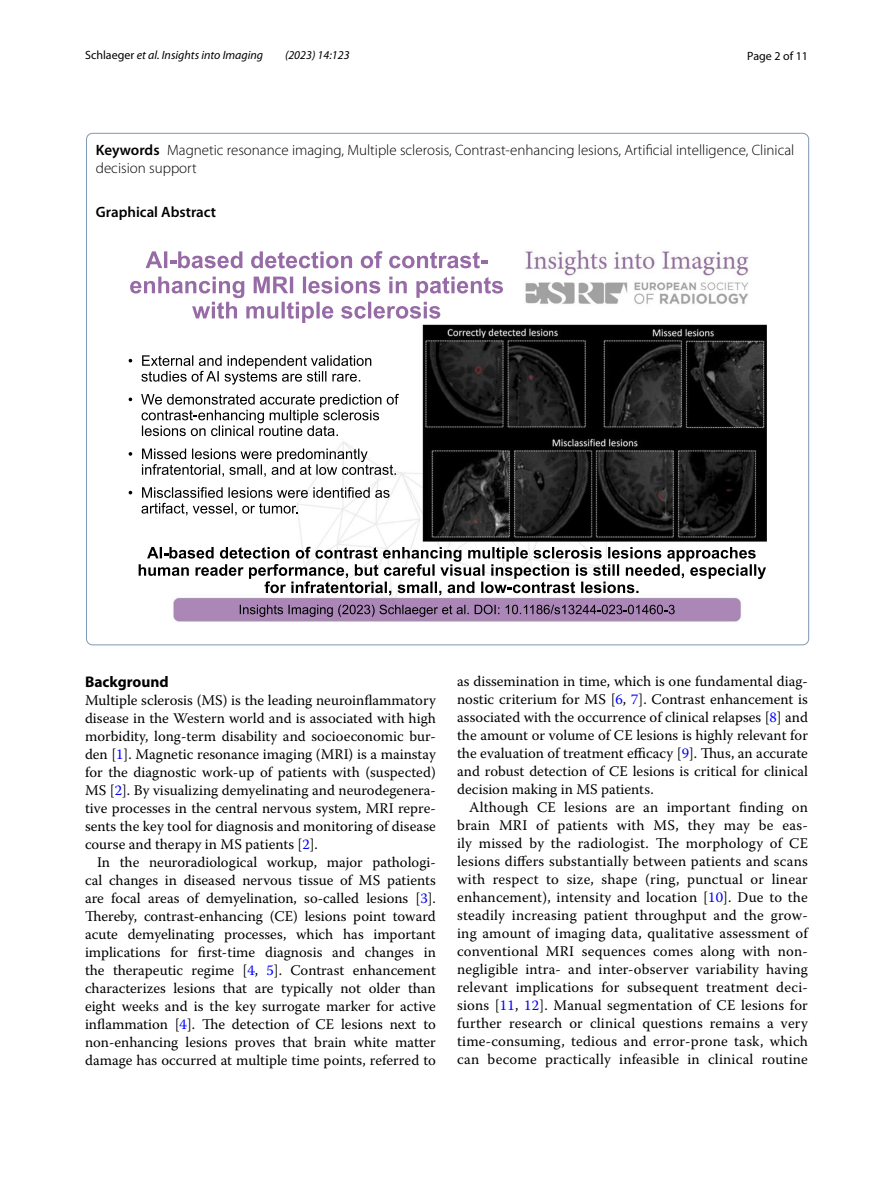
<style>
.page{position:relative;width:893px;height:1187px;background:#fff}
.page>*{position:absolute;margin:0;border:0;box-sizing:border-box;transform-origin:0 0}
.t1{font:700 15.45px "Myriad Pro";color:#000}
.t2{font:300 15px/18px "Myriad Pro";color:#000}
.t3{font:600 15px "Myriad Pro";color:#000}
.t4{font:14.7px/18px "Warnock Pro";color:#000;text-align:justify}
.t5{font:italic 12px "Myriad Pro";color:#000}
.t6{font:12px "Myriad Pro";color:#000}
.s1{font-style:normal}
.s2{font-weight:600}
.s3{color:#00f}
</style>
<div class="page">
<img style="left:173px;top:250px;width:593px;height:372px">
<svg style="left:141px;top:355px;width:230px;height:29px"></svg>
<svg style="left:129px;top:397px;width:3px;height:4px"></svg>
<svg style="left:141px;top:394px;width:258px;height:42px"></svg>
<svg style="left:142px;top:448px;width:254px;height:29px"></svg>
<svg style="left:141px;top:487px;width:249px;height:28px"></svg>
<svg style="left:139px;top:546px;width:627px;height:49px"></svg>
<svg style="left:146px;top:251px;width:342px;height:17px"></svg>
<svg style="left:130px;top:276px;width:373px;height:47px"></svg>
<svg style="left:240px;top:604px;width:435px;height:13px;background:#85698f"></svg>
<p class="t5" style="left:85px;top:48px;width:180px"><span class="s1">Schlaeger</span> et al. Insights into Imaging</p>
<p class="t5" style="left:285px;top:48px;width:66px">(2023) 14:123</p>
<p class="t6" style="left:747px;top:48px;width:62px">Page 2 of 11</p>
<p class="t2" style="left:96px;top:142px;width:700px"><span class="s2">Keywords</span> Magnetic resonance imaging, Multiple sclerosis, Contrast-enhancing lesions, Artificial intelligence, Clinical decision support</p>
<p class="t3" style="left:96px;top:202px;width:122px">Graphical Abstract</p>
<p class="t1" style="left:85px;top:671px;width:85px">Background</p>
<p class="t4" style="left:85px;top:690px;width:352px">Multiple sclerosis (MS) is the leading neuroinflammatory disease in the Western world and is associated with high morbidity, long-term disability and socioeconomic bur&shy;den [<span class="s3">1</span>]. Magnetic resonance imaging (MRI) is a mainstay for the diagnostic work-up of patients with (suspected)<br>MS [<span class="s3">2</span>]. By visualizing demyelinating and neurodegenera&shy;tive processes in the central nervous system, MRI repre&shy;sents the key tool for diagnosis and monitoring of disease course and therapy in MS patients [<span class="s3">2</span>].</p>
<p class="t4" style="left:85px;top:852px;width:352px;text-indent:12px">In the neuroradiological workup, major pathologi&shy;cal changes in diseased nervous tissue of MS patients are focal areas of demyelination, so-called lesions [<span class="s3">3</span>].<br>Thereby, contrast-enhancing (CE) lesions point toward acute demyelinating processes, which has important implications for first-time diagnosis and changes in the therapeutic regime [<span class="s3">4</span>, <span class="s3">5</span>]. Contrast enhancement characterizes lesions that are typically not older than eight weeks and is the key surrogate marker for active inflammation [<span class="s3">4</span>]. The detection of CE lesions next to non-enhancing lesions proves that brain white matter damage has occurred at multiple time points, referred to</p>
<p class="t4" style="left:457px;top:672px;width:352px">as dissemination in time, which is one fundamental diag&shy;nostic criterium for MS [<span class="s3">6</span>, <span class="s3">7</span>]. Contrast enhancement is associated with the occurrence of clinical relapses [<span class="s3">8</span>] and the amount or volume of CE lesions is highly relevant for the evaluation of treatment efficacy [<span class="s3">9</span>]. Thus, an accurate and robust detection of CE lesions is critical for clinical decision making in MS patients.</p>
<p class="t4" style="left:457px;top:798px;width:352px;text-indent:12px">Although CE lesions are an important finding on brain MRI of patients with MS, they may be eas&shy;ily missed by the radiologist. The morphology of CE lesions differs substantially between patients and scans with respect to size, shape (ring, punctual or linear enhancement), intensity and location [<span class="s3">10</span>]. Due to the steadily increasing patient throughput and the grow&shy;ing amount of imaging data, qualitative assessment of conventional MRI sequences comes along with non&shy;negligible intra- and inter-observer variability having relevant implications for subsequent treatment deci&shy;sions [<span class="s3">11</span>, <span class="s3">12</span>]. Manual segmentation of CE lesions for further research or clinical questions remains a very time-consuming, tedious and error-prone task, which can become practically infeasible in clinical routine</p>
</div>
